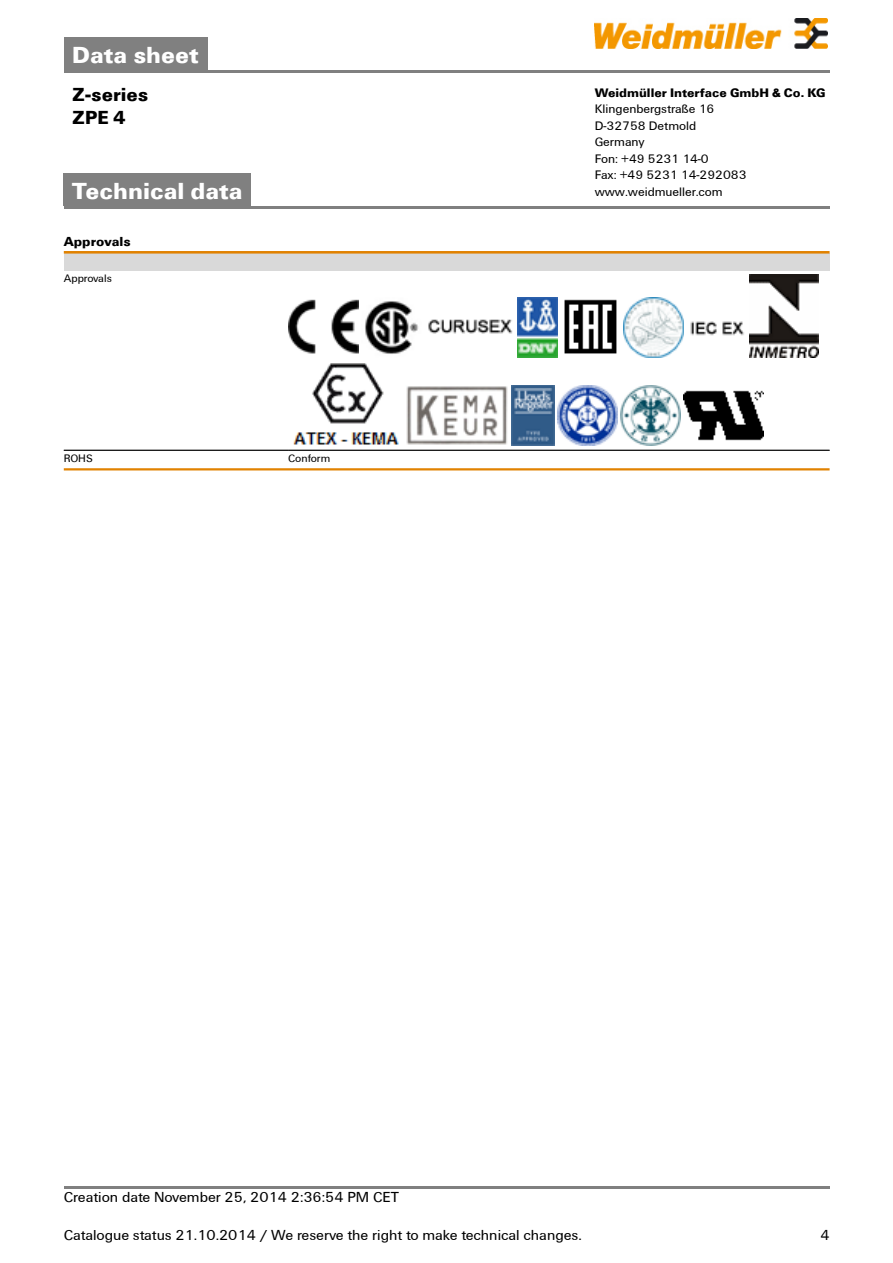
<style>
.page{position:relative;width:893px;height:1263px;background:#fff}
.page>*{position:absolute;margin:0;border:0;box-sizing:border-box;transform-origin:0 0}
.t1{font:700 24px "Weidmueller";color:#fff}
.t2{font:700 19.5px/22.5px "Weidmueller";color:#000}
.t3{font:15px "Weidmueller";color:#000}
.t4{font:700 13.5px "Weidmueller";color:#000}
.t5{font:12.75px/16.5px "Weidmueller";color:#000}
.t6{font:700 12.75px "Weidmueller";color:#000}
.t7{font:11.25px "Weidmueller";color:#000}
</style>
<div class="page">
<div style="left:64px;top:38px;width:143px;height:32px;background:#808080"></div>
<hr style="left:64px;top:70px;width:765px;height:2px;background:#808080">
<img style="left:594px;top:18px;width:233px;height:30px">
<div style="left:64px;top:174px;width:187px;height:32px;background:#808080"></div>
<hr style="left:64px;top:206px;width:765px;height:3px;background:#808080">
<hr style="left:64px;top:1186px;width:765px;height:3px;background:#808080">
<div style="left:64px;top:254px;width:765px;height:17px;background:#d9d9d9"></div>
<hr style="left:64px;top:251px;width:765px;height:3px;background:#e18200">
<img style="left:288px;top:299px;width:71px;height:55px">
<img style="left:365px;top:301px;width:54px;height:53px">
<img style="left:428px;top:319px;width:85px;height:15px">
<img style="left:517px;top:297px;width:40px;height:60px">
<img style="left:564px;top:299px;width:53px;height:55px">
<img style="left:623px;top:297px;width:60px;height:60px">
<img style="left:690px;top:321px;width:54px;height:15px">
<img style="left:749px;top:275px;width:69px;height:82px">
<img style="left:293px;top:363px;width:106px;height:82px">
<img style="left:406px;top:386px;width:102px;height:59px">
<img style="left:511px;top:386px;width:44px;height:60px">
<img style="left:557px;top:386px;width:60px;height:60px">
<img style="left:620px;top:386px;width:60px;height:60px">
<img style="left:683px;top:390px;width:80px;height:51px">
<hr style="left:64px;top:450px;width:224px;height:1px;background:#000">
<hr style="left:288px;top:450px;width:541px;height:1px;background:#000">
<hr style="left:64px;top:468px;width:765px;height:2px;background:#e18200">
<h1 class="t1" style="left:72px;top:40px;width:128px">Data sheet</h1>
<h2 class="t2" style="left:72px;top:83px;width:78px">Z-series<br>ZPE 4</h2>
<p class="t6" style="left:594px;top:85px;width:232px">Weidmüller Interface GmbH &amp; Co. KG</p>
<p class="t5" style="left:594px;top:101px;width:153px">Klingenbergstraße 16<br>D-32758 Detmold<br>Germany<br>Fon: +49 5231 14-0<br>Fax: +49 5231 14-292083</p>
<h1 class="t1" style="left:72px;top:176px;width:172px">Technical data</h1>
<p class="t5" style="left:594px;top:183px;width:129px">www.weidmueller.com</p>
<p class="t4" style="left:64px;top:234px;width:68px">Approvals</p>
<p class="t7" style="left:64px;top:272px;width:49px">Approvals</p>
<p class="t7" style="left:64px;top:452px;width:30px">ROHS</p>
<p class="t7" style="left:288px;top:452px;width:44px">Conform</p>
<p class="t3" style="left:64px;top:1188px;width:336px">Creation date November 25, 2014 2:36:54 PM CET</p>
<p class="t3" style="left:64px;top:1227px;width:519px">Catalogue status 21.10.2014 / We reserve the right to make technical changes.</p>
<p class="t3" style="left:820px;top:1227px;width:11px">4</p>
</div>
